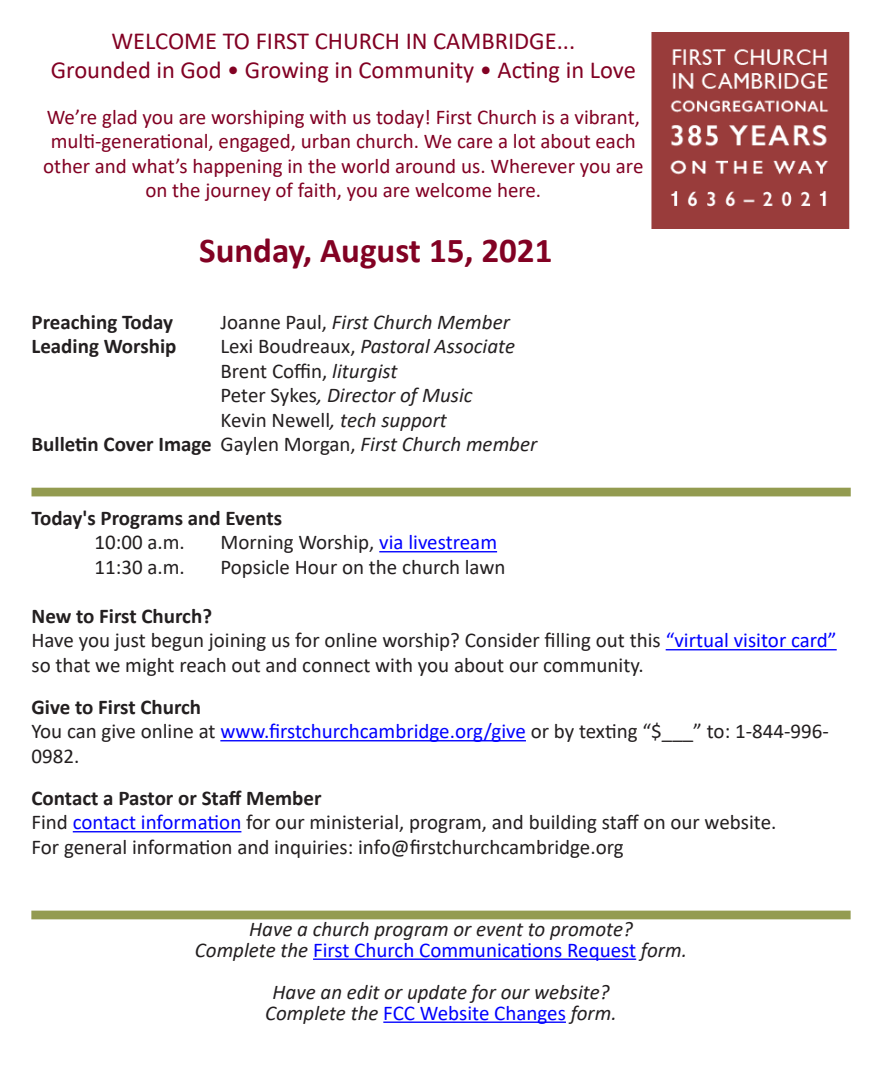
<style>
.page{position:relative;width:882px;height:1071px;background:#fff}
.page>*{position:absolute;margin:0;border:0;box-sizing:border-box;transform-origin:0 0}
.Paragraph_Style_1{font:700 35px "Calibri";color:#820123}
.t1{font:24.5px "Calibri";color:#820123}
.Paragraph_Style_1-2{font:21px/24.5px "Calibri";color:#231f20}
.Paragraph_Style_1-3{font:21px/24.5px "Calibri";color:#820123;text-align:center}
.Paragraph_Style_1-4{font:italic 21px "Calibri";color:#231f20}
.Paragraph_Style_1-5{font:700 21px "Calibri";color:#231f20}
.Paragraph_Style_1-6{font:21px "Calibri";color:#00f}
.s1{font-style:normal}
.s2{font-style:italic}
.s3{font-weight:400}
.s4{font-weight:400;font-style:italic}
.s5{color:#00f}
.s6{font-style:italic;color:#231f20}
</style>
<div class="page">
<hr style="left:379px;top:551px;width:118px;height:1px;background:#00f">
<hr style="left:666px;top:649px;width:171px;height:1px;background:#00f">
<hr style="left:220px;top:740px;width:306px;height:1px;background:#00f">
<hr style="left:73px;top:831px;width:168px;height:1px;background:#00f">
<hr style="left:313px;top:959px;width:323px;height:1px;background:#00f">
<hr style="left:383px;top:1022px;width:183px;height:1px;background:#00f">
<img style="left:651px;top:32px;width:199px;height:197px">
<div style="left:32px;top:488px;width:819px;height:8px;background:#939b50"></div>
<div style="left:31px;top:911px;width:820px;height:8px;background:#939b50"></div>
<p class="t1" style="left:111px;top:23px;width:465px">WELCOME TO FIRST CHURCH IN CAMBRIDGE...</p>
<p class="t1" style="left:51px;top:53px;width:587px">Grounded in God • Growing in Community • Acting in Love</p>
<p class="Paragraph_Style_1-3" style="left:43px;top:104px;width:602px">We’re glad you are worshiping with us today! First Church is a vibrant, multi-generational, engaged, urban church. We care a lot about each other and what’s happening in the world around us. Wherever you are on the journey of faith, you are welcome here.</p>
<p class="Paragraph_Style_1" style="left:199px;top:226px;width:355px">Sunday, August 15, 2021</p>
<p class="Paragraph_Style_1-5" style="left:32px;top:307px;width:143px">Preaching Today</p>
<p class="Paragraph_Style_1-4" style="left:220px;top:307px;width:291px"><span class="s1">Joanne Paul,</span> First Church Member</p>
<p class="Paragraph_Style_1-5" style="left:32px;top:331px;width:147px">Leading Worship</p>
<p class="Paragraph_Style_1-4" style="left:220px;top:332px;width:296px"><span class="s1">Lexi Boudreaux,</span> Pastoral Associate</p>
<p class="Paragraph_Style_1-2" style="left:220px;top:358px;width:179px">Brent Coffin, <span class="s2">liturgist</span></p>
<p class="Paragraph_Style_1-4" style="left:220px;top:381px;width:254px"><span class="s1">Peter Sykes</span>, Director of Music</p>
<p class="Paragraph_Style_1-4" style="left:220px;top:405px;width:228px"><span class="s1">Kevin Newell</span>, tech support</p>
<p class="Paragraph_Style_1-5" style="left:32px;top:429px;width:507px">Bulletin Cover Image <span class="s3">Gaylen Morgan,</span> <span class="s4">First Church member</span></p>
<p class="Paragraph_Style_1-5" style="left:32px;top:503px;width:252px">Today's Programs and Events</p>
<p class="Paragraph_Style_1-2" style="left:94px;top:530px;width:92px">10:00 a.m.</p>
<p class="Paragraph_Style_1-2" style="left:220px;top:530px;width:278px">Morning Worship, <span class="s5">via livestream</span></p>
<p class="Paragraph_Style_1-2" style="left:94px;top:554px;width:92px">11:30 a.m.</p>
<p class="Paragraph_Style_1-2" style="left:220px;top:554px;width:287px">Popsicle Hour on the church lawn</p>
<p class="Paragraph_Style_1-5" style="left:32px;top:601px;width:182px">New to First Church?</p>
<p class="Paragraph_Style_1-2" style="left:32px;top:628px;width:807px">Have you just begun joining us for online worship? Consider filling out this <span class="s5">“virtual visitor card” </span>so that we might reach out and connect with you about our community.</p>
<p class="Paragraph_Style_1-5" style="left:32px;top:692px;width:171px">Give to First Church</p>
<p class="Paragraph_Style_1-2" style="left:32px;top:719px;width:799px">You can give online at <span class="s5">www.firstchurchcambridge.org/give</span> or by texting “$___” to: 1-844-996-<br>0982.</p>
<p class="Paragraph_Style_1-5" style="left:32px;top:783px;width:292px">Contact a Pastor or Staff Member</p>
<p class="Paragraph_Style_1-2" style="left:32px;top:810px;width:746px">Find <span class="s5">contact information</span> for our ministerial, program, and building staff on our website.</p>
<p class="Paragraph_Style_1-2" style="left:32px;top:834px;width:594px">For general information and inquiries: info@firstchurchcambridge.org</p>
<p class="Paragraph_Style_1-4" style="left:249px;top:914px;width:385px">Have a church program or event to promote?</p>
<p class="Paragraph_Style_1-6" style="left:195px;top:935px;width:494px"><span class="s6">Complete the</span> First Church Communications Request <span class="s6">form.</span></p>
<p class="Paragraph_Style_1-4" style="left:273px;top:977px;width:338px">Have an edit or update for our website?</p>
<p class="Paragraph_Style_1-6" style="left:265px;top:998px;width:353px"><span class="s6">Complete the</span> FCC Website Changes <span class="s6">form.</span></p>
</div>
